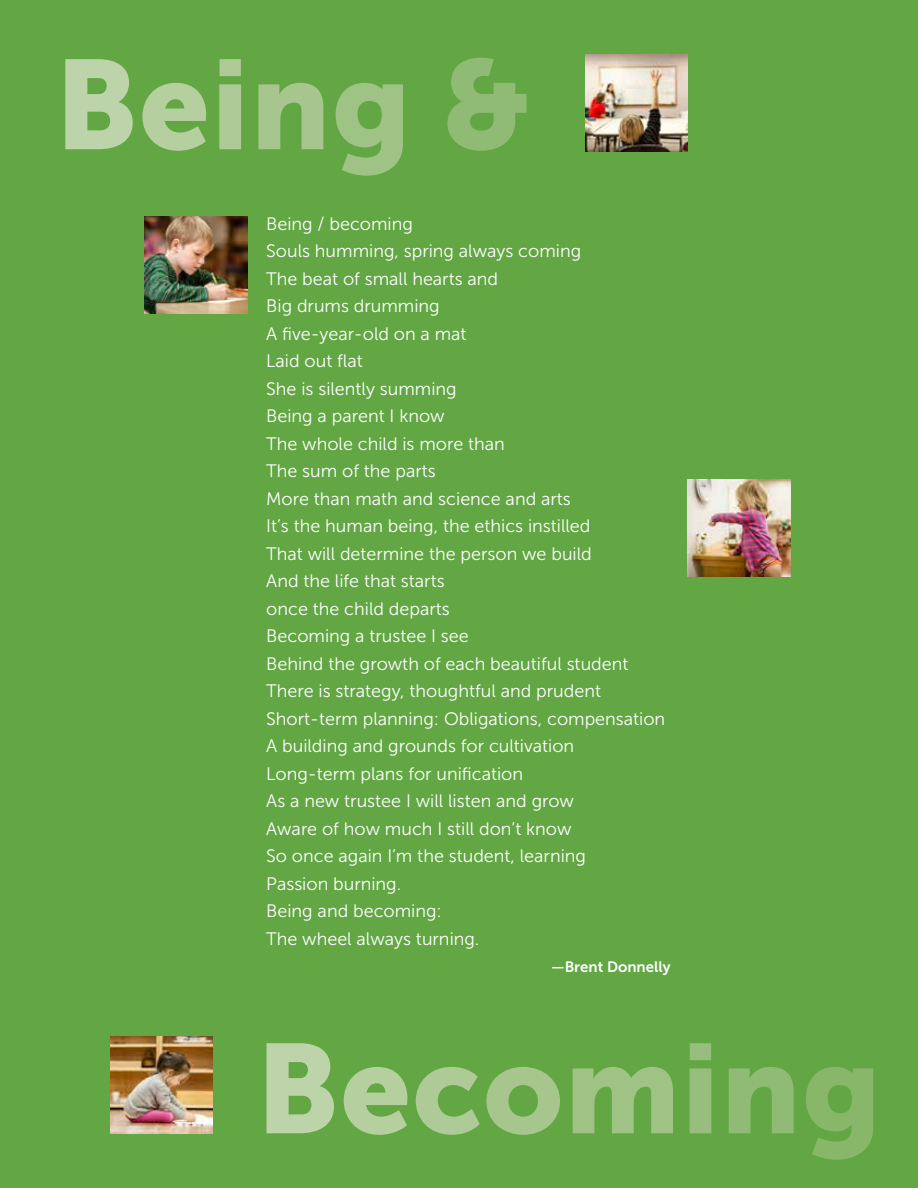
<style>
.page{position:relative;width:918px;height:1188px;background:#62a744}
.page>*{position:absolute;margin:0;border:0;box-sizing:border-box;transform-origin:0 0}
.t1{font:126px "Museo Sans 900";letter-spacing:.01em;color:#bdd3a9}
.t2{font:18px/27.5px "Museo Sans 300";color:#fff}
.t3{font:15px "Museo Sans 700";color:#fff}
.s1{color:#b6cf9f}
.s2{color:#aeca96}
.s3{color:#a6c68e}
.s4{color:#9fc285}
.s5{color:#90bb74}
.s6{color:#97be7c}
.s7{color:#89b76a}
</style>
<div class="page">
<img style="left:585px;top:55px;width:103px;height:97px">
<img style="left:688px;top:479px;width:102px;height:97px">
<img style="left:110px;top:1037px;width:103px;height:97px">
<img style="left:145px;top:216px;width:103px;height:97px">
<h1 class="t1" style="left:55px;top:34px;width:478px">B<span class="s1">e</span><span class="s2">i</span><span class="s3">n</span><span class="s4">g</span> <span class="s5">&amp;</span></h1>
<p class="t2" style="left:266px;top:210px;width:401px">Being / becoming<br>Souls humming, spring always coming<br>The beat of small hearts and<br>Big drums drumming<br>A five-year-old on a mat<br>Laid out flat<br>She is silently summing<br>Being a parent I know<br>The whole child is more than<br>The sum of the parts<br>More than math and science and arts<br>It’s the human being, the ethics instilled<br>That will determine the person we build<br>And the life that starts<br>once the child departs<br>Becoming a trustee I see<br>Behind the growth of each beautiful student<br>There is strategy, thoughtful and prudent<br>Short-term planning: Obligations, compensation<br>A building and grounds for cultivation<br>Long-term plans for unification<br>As a new trustee I will listen and grow<br>Aware of how much I still don’t know<br>So once again I’m the student, learning<br>Passion burning.<br>Being and becoming:<br>The wheel always turning.</p>
<p class="t3" style="left:551px;top:958px;width:121px">—Brent Donnelly</p>
<h1 class="t1" style="left:256px;top:1018px;width:627px">B<span class="s1">e</span><span class="s2">c</span><span class="s3">o</span><span class="s4">m</span><span class="s6">i</span><span class="s5">n</span><span class="s7">g</span></h1>
</div>
